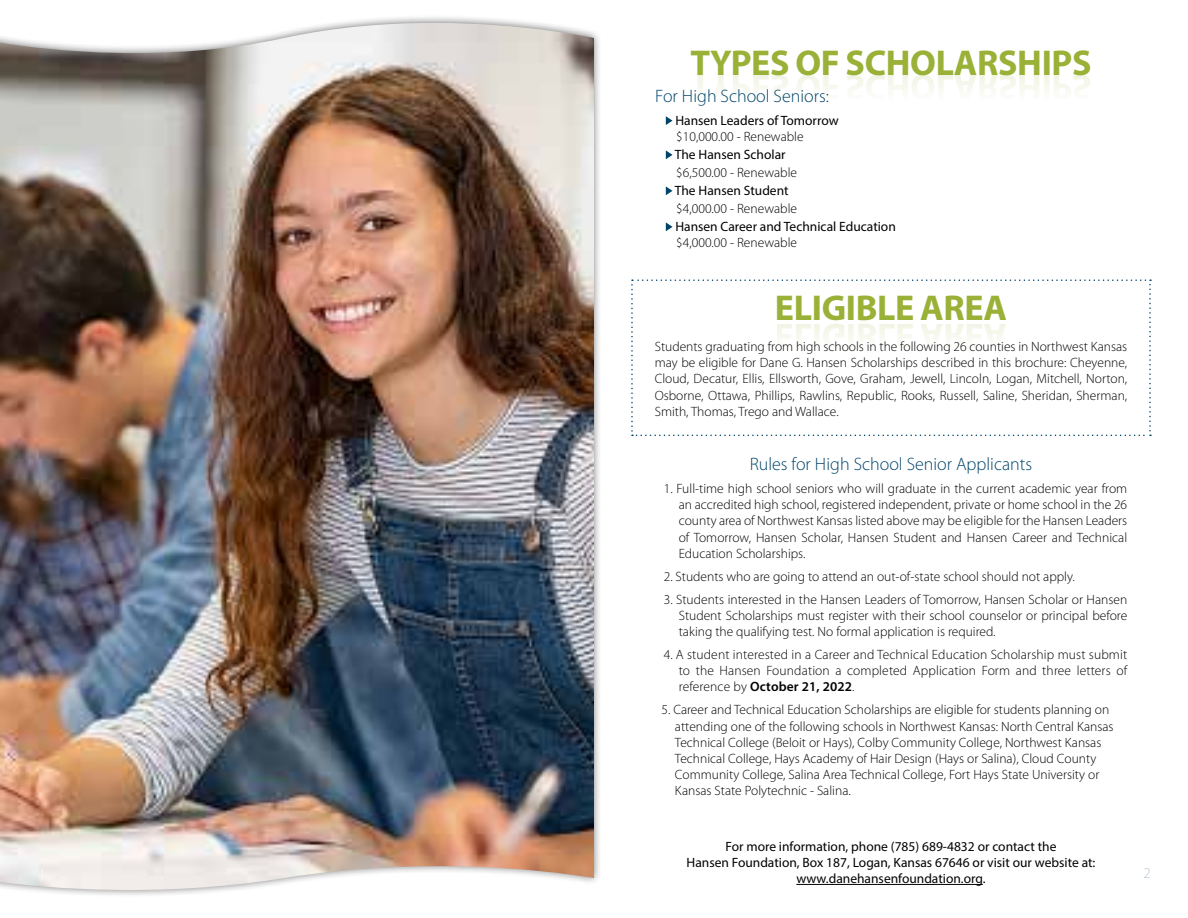
<style>
.page{position:relative;width:1188px;height:918px;background:#fff}
.page>*{position:absolute;margin:0;border:0;box-sizing:border-box;transform-origin:0 0}
.t1{font:700 36px "Myriad Pro";letter-spacing:-.01em;color:#9ab137}
.t2{font:300 18px "Myriad Pro";color:#00446a}
.t3{font:300 15px "Myriad Pro";color:#b9c7d4}
.t4{font:300 13.5px/16.2px "Myriad Pro";color:#000;text-align:justify}
.t5{font:13.5px/16.2px "Myriad Pro";color:#000;text-align:center}
.s1{font-weight:600}
</style>
<div class="page">
<svg style="left:631px;top:279px;width:520px;height:157px"></svg>
<hr style="left:796px;top:884px;width:187px;height:1px;background:#000">
<svg style="left:666px;top:116px;width:7px;height:9px"></svg>
<svg style="left:666px;top:150px;width:7px;height:9px"></svg>
<svg style="left:666px;top:186px;width:7px;height:9px"></svg>
<svg style="left:666px;top:222px;width:7px;height:9px"></svg>
<div style="left:0;top:15px;width:602px;height:883px;background:#000;opacity:.5"></div>
<img style="left:0;top:23px;width:594px;height:870px">
<h1 class="t1" style="left:690px;top:39px;width:403px">TYPES OF SCHOLARSHIPS</h1>
<h2 class="t2" style="left:655px;top:85px;width:175px">For High School Seniors:</h2>
<p class="t5" style="left:675px;top:112px;width:165px">Hansen Leaders of Tomorrow</p>
<p class="t4" style="left:676px;top:129px;width:129px">$10,000.00 - Renewable</p>
<p class="t5" style="left:675px;top:146px;width:112px">The Hansen Scholar</p>
<p class="t4" style="left:676px;top:165px;width:122px">$6,500.00 - Renewable</p>
<p class="t5" style="left:675px;top:182px;width:115px">The Hansen Student</p>
<p class="t4" style="left:676px;top:201px;width:122px">$4,000.00 - Renewable</p>
<p class="t5" style="left:675px;top:218px;width:222px">Hansen Career and Technical Education</p>
<p class="t4" style="left:676px;top:235px;width:122px">$4,000.00 - Renewable</p>
<h1 class="t1" style="left:775px;top:285px;width:234px">ELIGIBLE AREA</h1>
<p class="t4" style="left:655px;top:338px;width:474px">Students graduating from high schools in the following 26 counties in Northwest Kansas may be eligible for Dane G. Hansen Scholarships described in this brochure: Cheyenne, Cloud, Decatur, Ellis, Ellsworth, Gove, Graham, Jewell, Lincoln, Logan, Mitchell, Norton, Osborne, Ottawa, Phillips, Rawlins, Republic, Rooks, Russell, Saline, Sheridan, Sherman, Smith, Thomas, Trego and Wallace.</p>
<h2 class="t2" style="left:750px;top:453px;width:284px">Rules for High School Senior Applicants</h2>
<p class="t4" style="left:679px;top:480px;width:450px;text-indent:-15px">1. Full-time high school seniors who will graduate in the current academic year from an accredited high school, registered independent, private or home school in the 26 county area of Northwest Kansas listed above may be eligible for the Hansen Leaders of Tomorrow, Hansen Scholar, Hansen Student and Hansen Career and Technical Education Scholarships.</p>
<p class="t4" style="left:664px;top:568px;width:413px">2. Students who are going to attend an out-of-state school should not apply.</p>
<p class="t4" style="left:679px;top:591px;width:450px;text-indent:-15px">3. Students interested in the Hansen Leaders of Tomorrow, Hansen Scholar or Hansen Student Scholarships must register with their school counselor or principal before taking the qualifying test. No formal application is required.</p>
<p class="t4" style="left:679px;top:646px;width:450px;text-indent:-15px">4. A student interested in a Career and Technical Education Scholarship must submit to the Hansen Foundation a completed Application Form and three letters of reference by <span class="s1">October 21, 2022</span>.</p>
<p class="t4" style="left:675px;top:702px;width:440px;text-align:left;text-indent:-14px">5. Career and Technical Education Scholarships are eligible for students planning on attending one of the following schools in Northwest Kansas: North Central Kansas Technical College (Beloit or Hays), Colby Community College, Northwest Kansas Technical College, Hays Academy of Hair Design (Hays or Salina), Cloud County Community College, Salina Area Technical College, Fort Hays State University or Kansas State Polytechnic - Salina.</p>
<p class="t5" style="left:687px;top:838px;width:410px">For more information, phone (785) 689-4832 or contact the<br>Hansen Foundation, Box 187, Logan, Kansas 67646 or visit our website at: www.danehansenfoundation.org.</p>
<p class="t3" style="left:1143px;top:864px;width:9px">2</p>
</div>
